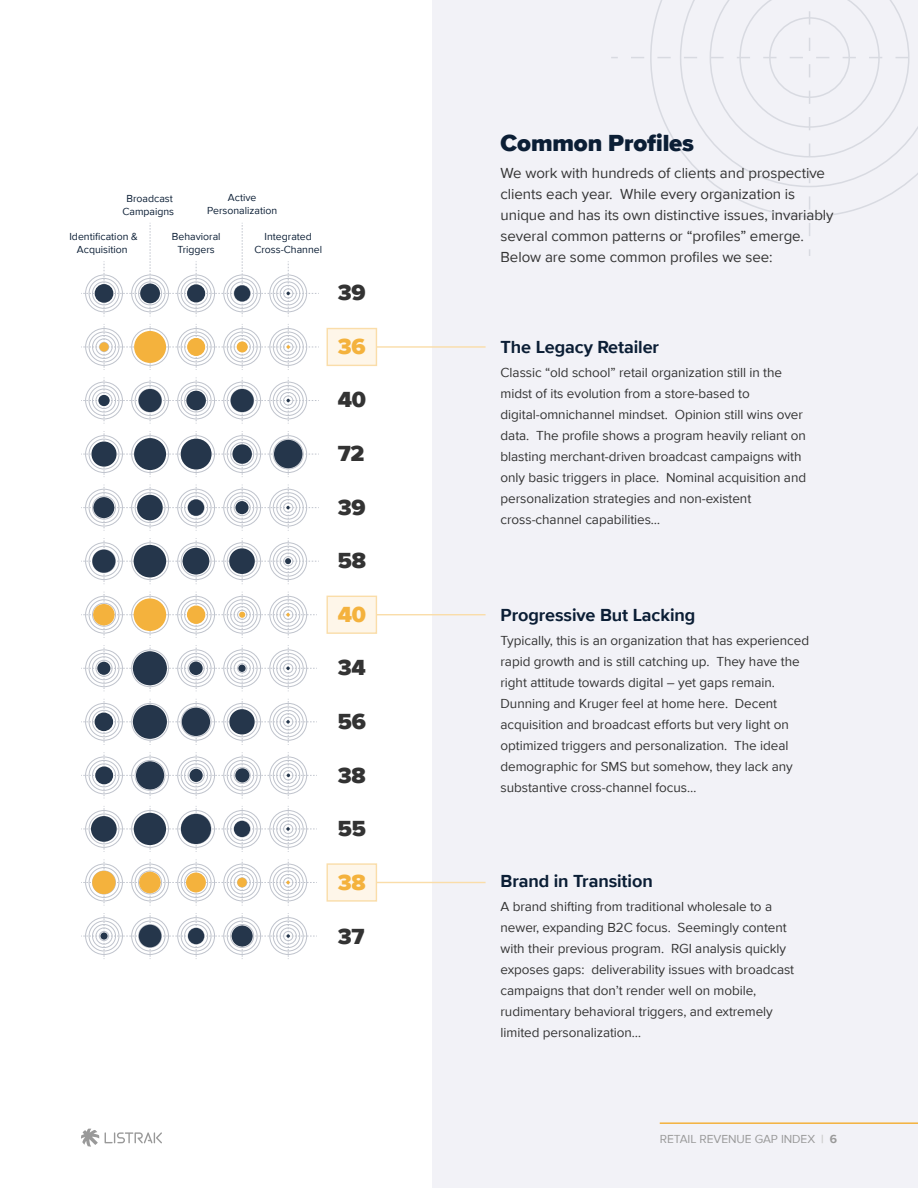
<style>
.page{position:relative;width:918px;height:1188px;background:#fff}
.page>*{position:absolute;margin:0;border:0;box-sizing:border-box;transform-origin:0 0}
.t1{font:900 24px "Proxima Nova";letter-spacing:-.005em;color:#0b1e35}
.t2{font:900 22.5px "Proxima Nova";letter-spacing:-.005em;color:#333}
.t3{font:900 22.5px "Proxima Nova";color:#f4b23d}
.t4{font:700 18px "Proxima Nova";letter-spacing:-.005em;color:#0b1e35}
.t5{font:15px/21px "Proxima Nova";letter-spacing:-.005em;color:#333}
.t6{font:13.5px/21px "Proxima Nova";letter-spacing:-.005em;color:#333}
.t7{font:12px "Proxima Nova";letter-spacing:-.005em;color:#999}
.t8{font:10.5px/13.5px "Proxima Nova";color:#0b1e35;text-align:center}
.s1{font-weight:700;color:#ccc}
.s2{font-weight:700}
</style>
<div class="page">
<div style="left:432px;top:0;width:486px;height:1188px;background:#f2f2f7"></div>
<svg style="left:650px;top:0;width:268px;height:217px"></svg>
<svg style="left:81px;top:223px;width:238px;height:94px"></svg>
<svg style="left:81px;top:377px;width:238px;height:47px"></svg>
<svg style="left:81px;top:431px;width:238px;height:46px"></svg>
<div style="left:273px;top:439px;width:31px;height:30px;border:1px solid #bfc3cc;border-radius:50%"></div>
<div style="left:269px;top:435px;width:38px;height:38px;border:1px solid #bfc3cc;border-radius:50%"></div>
<div style="left:91px;top:442px;width:26px;height:25px;background:#25364b;border-radius:50%"></div>
<div style="left:134px;top:438px;width:32px;height:32px;background:#25364b;border-radius:50%"></div>
<div style="left:181px;top:439px;width:31px;height:30px;background:#25364b;border-radius:50%"></div>
<div style="left:232px;top:444px;width:20px;height:20px;background:#25364b;border-radius:50%"></div>
<div style="left:274px;top:440px;width:28px;height:28px;background:#25364b;border-radius:50%"></div>
<svg style="left:81px;top:485px;width:238px;height:46px"></svg>
<div style="left:235px;top:501px;width:14px;height:13px;background:#25364b;border-radius:50%"></div>
<div style="left:188px;top:499px;width:16px;height:17px;background:#25364b;border-radius:50%"></div>
<div style="left:137px;top:495px;width:26px;height:25px;background:#25364b;border-radius:50%"></div>
<div style="left:93px;top:497px;width:21px;height:21px;background:#25364b;border-radius:50%"></div>
<svg style="left:81px;top:538px;width:238px;height:46px"></svg>
<div style="left:229px;top:548px;width:26px;height:26px;background:#25364b;border-radius:50%"></div>
<div style="left:183px;top:548px;width:26px;height:27px;background:#25364b;border-radius:50%"></div>
<div style="left:134px;top:545px;width:32px;height:32px;background:#25364b;border-radius:50%"></div>
<div style="left:92px;top:550px;width:23px;height:23px;background:#25364b;border-radius:50%"></div>
<svg style="left:81px;top:645px;width:236px;height:47px"></svg>
<div style="left:238px;top:665px;width:8px;height:7px;background:#25364b;border-radius:50%"></div>
<div style="left:189px;top:662px;width:14px;height:13px;background:#25364b;border-radius:50%"></div>
<div style="left:133px;top:651px;width:34px;height:34px;background:#25364b;border-radius:50%"></div>
<div style="left:97px;top:662px;width:13px;height:13px;background:#25364b;border-radius:50%"></div>
<svg style="left:81px;top:806px;width:236px;height:46px"></svg>
<div style="left:234px;top:821px;width:16px;height:16px;background:#25364b;border-radius:50%"></div>
<div style="left:181px;top:814px;width:30px;height:30px;background:#25364b;border-radius:50%"></div>
<div style="left:134px;top:813px;width:32px;height:32px;background:#25364b;border-radius:50%"></div>
<div style="left:91px;top:816px;width:26px;height:26px;background:#25364b;border-radius:50%"></div>
<svg style="left:81px;top:752px;width:236px;height:47px"></svg>
<svg style="left:81px;top:699px;width:236px;height:46px"></svg>
<div style="left:229px;top:709px;width:26px;height:25px;background:#25364b;border-radius:50%"></div>
<div style="left:182px;top:708px;width:28px;height:28px;background:#25364b;border-radius:50%"></div>
<div style="left:133px;top:705px;width:34px;height:34px;background:#25364b;border-radius:50%"></div>
<div style="left:95px;top:713px;width:18px;height:18px;background:#25364b;border-radius:50%"></div>
<svg style="left:81px;top:913px;width:236px;height:46px"></svg>
<svg style="left:81px;top:324px;width:238px;height:46px"></svg>
<hr style="left:376px;top:346px;width:110px;height:2px;background:#fadda9">
<div style="left:327px;top:328px;width:50px;height:38px;background:#fef6e9;border:1px solid #fadda9"></div>
<hr style="left:376px;top:614px;width:110px;height:1px;background:#fadda9">
<div style="left:327px;top:596px;width:50px;height:38px;background:#fef6e9;border:1px solid #fadda9"></div>
<svg style="left:81px;top:592px;width:236px;height:46px"></svg>
<div style="left:134px;top:598px;width:32px;height:33px;background:#f4b23d;border-radius:50%"></div>
<div style="left:93px;top:604px;width:22px;height:21px;background:#f4b23d;border-radius:50%"></div>
<svg style="left:81px;top:859px;width:236px;height:47px"></svg>
<div style="left:237px;top:878px;width:10px;height:9px;background:#f4b23d;border-radius:50%"></div>
<div style="left:186px;top:873px;width:20px;height:19px;background:#f4b23d;border-radius:50%"></div>
<div style="left:139px;top:872px;width:22px;height:21px;background:#f4b23d;border-radius:50%"></div>
<div style="left:92px;top:871px;width:24px;height:23px;background:#f4b23d;border-radius:50%"></div>
<hr style="left:376px;top:882px;width:110px;height:1px;background:#fadda9">
<div style="left:327px;top:863px;width:50px;height:39px;background:#fef6e9;border:1px solid #fadda9"></div>
<svg style="left:81px;top:1128px;width:81px;height:19px"></svg>
<hr style="left:660px;top:1122px;width:258px;height:2px;background:#f4b23d">
<p class="t8" style="left:207px;top:190px;width:72px">Active<br>Personalization</p>
<p class="t8" style="left:254px;top:229px;width:69px">Integrated<br>Cross-Channel</p>
<p class="t8" style="left:122px;top:191px;width:53px">Broadcast<br>Campaigns</p>
<p class="t8" style="left:172px;top:229px;width:50px">Behavioral<br>Triggers</p>
<p class="t8" style="left:69px;top:229px;width:70px">Identification &amp;<br>Acquisition</p>
<h2 class="t2" style="left:338px;top:276px;width:29px">39</h2>
<h2 class="t3" style="left:338px;top:329px;width:29px">36</h2>
<h2 class="t2" style="left:338px;top:383px;width:30px">40</h2>
<h2 class="t2" style="left:338px;top:437px;width:28px">72</h2>
<h2 class="t2" style="left:338px;top:490px;width:29px">39</h2>
<h2 class="t2" style="left:338px;top:544px;width:30px">58</h2>
<h2 class="t3" style="left:338px;top:597px;width:30px">40</h2>
<h2 class="t2" style="left:338px;top:651px;width:30px">34</h2>
<h2 class="t2" style="left:338px;top:705px;width:30px">56</h2>
<h2 class="t2" style="left:338px;top:758px;width:29px">38</h2>
<h2 class="t2" style="left:338px;top:812px;width:30px">55</h2>
<h2 class="t3" style="left:338px;top:866px;width:29px">38</h2>
<h2 class="t2" style="left:338px;top:919px;width:28px">37</h2>
<h1 class="t1" style="left:501px;top:125px;width:195px">Common Profiles</h1>
<p class="t5" style="left:501px;top:162px;width:335px">We work with hundreds of clients and prospective clients each year. While every organization is unique and has its own distinctive issues, invariably several common patterns or “profiles” emerge.<br>Below are some common profiles we see:</p>
<h3 class="t4" style="left:501px;top:333px;width:160px">The Legacy Retailer</h3>
<p class="t6" style="left:501px;top:361px;width:307px">Classic “old school” retail organization still in the midst of its evolution from a store-based to digital-omnichannel mindset. Opinion still wins over data. The profile shows a program heavily reliant on blasting merchant-driven broadcast campaigns with only basic triggers in place. Nominal acquisition and personalization strategies and non-existent cross-channel capabilities…</p>
<h3 class="t4" style="left:501px;top:601px;width:196px">Progressive But Lacking</h3>
<p class="t6" style="left:501px;top:629px;width:310px">Typically, this is an organization that has experienced rapid growth and is still catching up. They have the right attitude towards digital – yet gaps remain.<br>Dunning and Kruger feel at home here. Decent acquisition and broadcast efforts but very light on optimized triggers and personalization. The ideal demographic for SMS but somehow, they lack any substantive cross-channel focus…</p>
<h3 class="t4" style="left:501px;top:868px;width:154px">Brand in Transition</h3>
<p class="t6" style="left:501px;top:895px;width:295px">A brand shifting from traditional wholesale to a newer, expanding B2C focus. Seemingly content with their previous program. RGI analysis quickly exposes gaps: deliverability issues with broadcast campaigns that don’t render well on mobile, rudimentary behavioral triggers, and extremely limited personalization…</p>
<p class="t7" style="left:660px;top:1130px;width:179px">RETAIL REVENUE GAP INDEX <span class="s1">|</span> <span class="s2">6</span></p>
</div>
